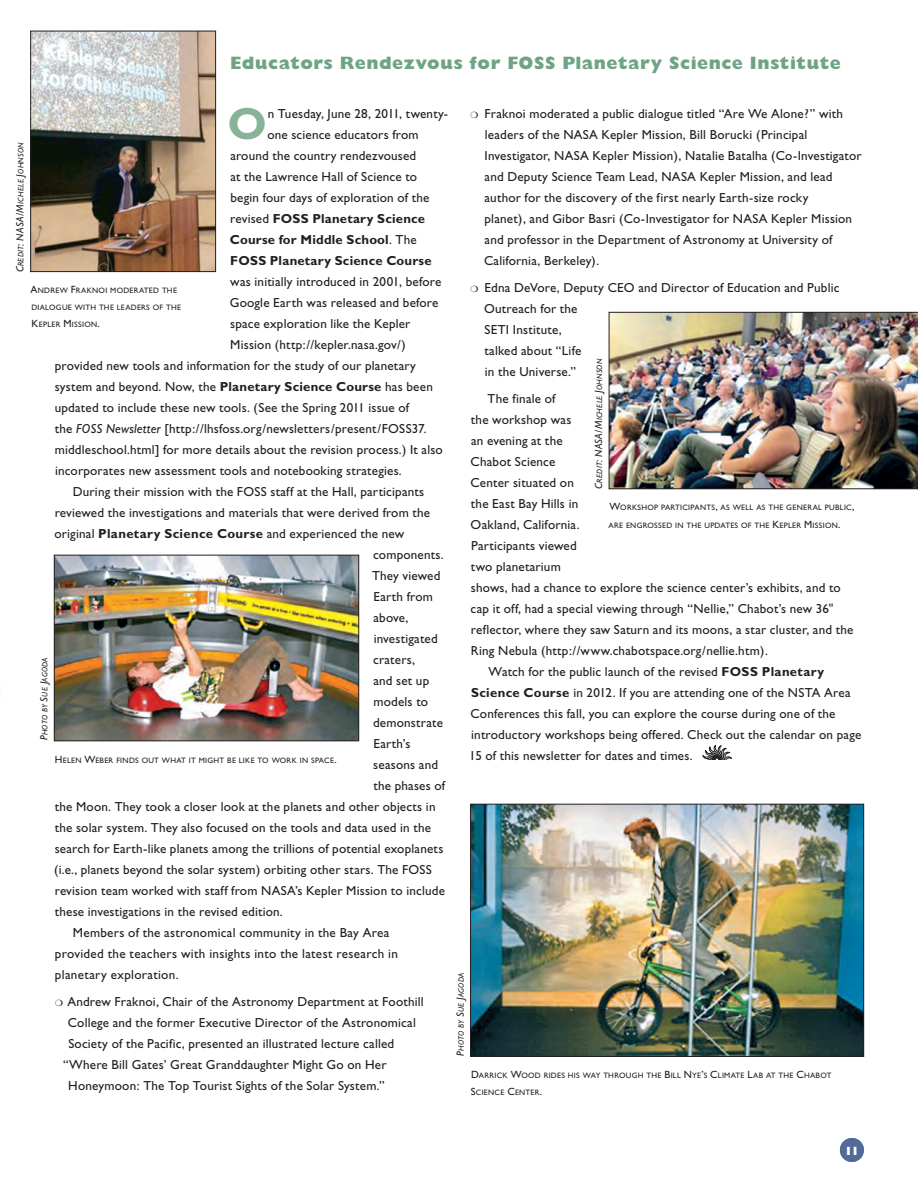
<style>
.page{position:relative;width:918px;height:1188px;background:#fff}
.page>*{position:absolute;margin:0;border:0;box-sizing:border-box;transform-origin:0 0}
.t1{font:700 45.15px "Gill Sans";color:#88b398}
.t2{font:800 18px "Gill Sans";letter-spacing:.03em;color:#6ea484}
.t3{font:13.2px/21px "Gill Sans";letter-spacing:.015em;color:#231f20}
.t4{font:700 13.2px "Gill Sans";letter-spacing:.015em;color:#231f20}
.t5{font:800 12px "Gill Sans";color:#fff}
.t6{font:7.8px "Gill Sans";letter-spacing:.035em;color:#231f20}
.t7{font:italic 7.8px "Gill Sans";letter-spacing:.03em;color:#231f20}
.s1{font-weight:700}
.s2{font-weight:400}
.s3{font-style:italic}
.s4{font-size:10.5px}
</style>
<div class="page">
<div style="left:840px;top:1138px;width:24px;height:24px;background:#516a98;border-radius:50%"></div>
<svg style="left:702px;top:745px;width:30px;height:15px"></svg>
<img style="left:32px;top:33px;width:182px;height:237px">
<div style="left:30px;top:31px;width:186px;height:241px;border:1px solid #231f20"></div>
<img style="left:609px;top:312px;width:309px;height:177px">
<img style="left:472px;top:806px;width:390px;height:249px">
<div style="left:470px;top:804px;width:394px;height:253px;border:1px solid #231f20"></div>
<img style="left:56px;top:557px;width:301px;height:182px">
<div style="left:54px;top:555px;width:305px;height:186px;border:1px solid #231f20"></div>
<h2 class="t2" style="left:230px;top:52px;width:612px">Educators Rendezvous for FOSS Planetary Science Institute</h2>
<p class="t3" style="left:484px;top:103px;width:379px;text-indent:-13px">❍ Fraknoi moderated a public dialogue titled “Are We Alone?” with leaders of the NASA Kepler Mission, Bill Borucki (Principal Investigator, NASA Kepler Mission), Natalie Batalha (Co-Investigator and Deputy Science Team Lead, NASA Kepler Mission, and lead author for the discovery of the first nearly Earth-size rocky<br>planet), and Gibor Basri (Co-Investigator for NASA Kepler Mission and professor in the Department of Astronomy at University of California, Berkeley).</p>
<p class="t3" style="left:484px;top:277px;width:357px;text-indent:-13px">❍ Edna DeVore, Deputy CEO and Director of Education and Public<br>Outreach for the<br>SETI Institute,<br>talked about “Life<br>in the Universe.”</p>
<p class="t3" style="left:488px;top:388px;width:69px">The finale of</p>
<p class="t3" style="left:471px;top:409px;width:102px">the workshop was</p>
<p class="t3" style="left:471px;top:430px;width:93px">an evening at the</p>
<p class="t3" style="left:471px;top:451px;width:86px">Chabot Science</p>
<p class="t3" style="left:471px;top:472px;width:105px">Center situated on</p>
<p class="t3" style="left:471px;top:493px;width:109px">the East Bay Hills in</p>
<p class="t3" style="left:471px;top:514px;width:110px">Oakland, California.</p>
<p class="t3" style="left:471px;top:535px;width:107px">Participants viewed</p>
<p class="t3" style="left:471px;top:556px;width:91px">two planetarium</p>
<p class="t3" style="left:471px;top:577px;width:372px">shows, had a chance to explore the science center’s exhibits, and to</p>
<p class="t3" style="left:471px;top:598px;width:364px">cap it off, had a special viewing through “Nellie,” Chabot’s new 36"</p>
<p class="t3" style="left:471px;top:619px;width:384px">reflector, where they saw Saturn and its moons, a star cluster, and the</p>
<p class="t3" style="left:471px;top:640px;width:298px">Ring Nebula (http://www.chabotspace.org/nellie.htm).</p>
<p class="t3" style="left:489px;top:661px;width:337px">Watch for the public launch of the revised <span class="s1">FOSS Planetary</span></p>
<p class="t3" style="left:471px;top:682px;width:381px"><span class="s1">Science Course</span> in 2012. If you are attending one of the NSTA Area</p>
<p class="t3" style="left:471px;top:703px;width:367px">Conferences this fall, you can explore the course during one of the</p>
<p class="t3" style="left:471px;top:724px;width:392px">introductory workshops being offered. Check out the calendar on page</p>
<p class="t3" style="left:469px;top:745px;width:225px">15 of this newsletter for dates and times.</p>
<h1 class="t1" style="left:227px;top:97px;width:41px">O</h1>
<p class="t3" style="left:268px;top:103px;width:182px">n Tuesday, June 28, 2011, twenty-</p>
<p class="t3" style="left:267px;top:124px;width:153px">one science educators from</p>
<p class="t3" style="left:230px;top:145px;width:187px">around the country rendezvoused</p>
<p class="t3" style="left:230px;top:166px;width:188px">at the Lawrence Hall of Science to</p>
<p class="t3" style="left:231px;top:187px;width:200px">begin four days of exploration of the</p>
<p class="t4" style="left:230px;top:211px;width:196px"><span class="s2">revised</span> FOSS Planetary Science</p>
<p class="t4" style="left:230px;top:232px;width:188px">Course for Middle School<span class="s2">. The</span></p>
<p class="t4" style="left:230px;top:253px;width:203px">FOSS Planetary Science Course</p>
<p class="t3" style="left:230px;top:271px;width:213px">was initially introduced in 2001, before</p>
<p class="t3" style="left:230px;top:292px;width:210px">Google Earth was released and before</p>
<p class="t3" style="left:230px;top:313px;width:182px">space exploration like the Kepler</p>
<p class="t3" style="left:230px;top:334px;width:177px">Mission (http://kepler.nasa.gov/)</p>
<p class="t3" style="left:55px;top:355px;width:363px">provided new tools and information for the study of our planetary</p>
<p class="t3" style="left:55px;top:376px;width:380px">system and beyond. Now, the <span class="s1">Planetary Science Course</span> has been</p>
<p class="t3" style="left:55px;top:397px;width:356px">updated to include these new tools. (See the Spring 2011 issue of</p>
<p class="t3" style="left:55px;top:418px;width:373px">the <span class="s3">FOSS Newsletter</span> [http://lhsfoss.org/newsletters/present/FOSS37.</p>
<p class="t3" style="left:55px;top:439px;width:389px">middleschool.html] for more details about the revision process.) It also</p>
<p class="t3" style="left:55px;top:460px;width:348px">incorporates new assessment tools and notebooking strategies.</p>
<p class="t3" style="left:73px;top:481px;width:353px">During their mission with the FOSS staff at the Hall, participants</p>
<p class="t3" style="left:55px;top:502px;width:377px">reviewed the investigations and materials that were derived from the</p>
<p class="t3" style="left:55px;top:523px;width:351px">original <span class="s1">Planetary Science Course</span> and experienced the new</p>
<p class="t3" style="left:373px;top:544px;width:72px">components.</p>
<p class="t3" style="left:372px;top:565px;width:70px">They viewed</p>
<p class="t3" style="left:373px;top:586px;width:61px">Earth from</p>
<p class="t3" style="left:373px;top:607px;width:37px">above,</p>
<p class="t3" style="left:374px;top:628px;width:66px">investigated</p>
<p class="t3" style="left:373px;top:649px;width:43px">craters,</p>
<p class="t3" style="left:373px;top:670px;width:57px">and set up</p>
<p class="t3" style="left:373px;top:691px;width:56px">models to</p>
<p class="t3" style="left:373px;top:712px;width:71px">demonstrate</p>
<p class="t3" style="left:373px;top:733px;width:38px">Earth’s</p>
<p class="t3" style="left:373px;top:754px;width:66px">seasons and</p>
<p class="t3" style="left:373px;top:775px;width:73px">the phases of</p>
<p class="t3" style="left:55px;top:796px;width:382px">the Moon. They took a closer look at the planets and other objects in</p>
<p class="t3" style="left:55px;top:817px;width:378px">the solar system. They also focused on the tools and data used in the</p>
<p class="t3" style="left:55px;top:838px;width:390px">search for Earth-like planets among the trillions of potential exoplanets</p>
<p class="t3" style="left:54px;top:859px;width:379px">(i.e., planets beyond the solar system) orbiting other stars. The FOSS</p>
<p class="t3" style="left:55px;top:880px;width:392px">revision team worked with staff from NASA’s Kepler Mission to include</p>
<p class="t3" style="left:55px;top:901px;width:229px">these investigations in the revised edition.</p>
<p class="t3" style="left:73px;top:922px;width:318px">Members of the astronomical community in the Bay Area</p>
<p class="t3" style="left:55px;top:943px;width:345px">provided the teachers with insights into the latest research in</p>
<p class="t3" style="left:55px;top:964px;width:125px">planetary exploration.</p>
<p class="t3" style="left:55px;top:991px;width:370px">❍ Andrew Fraknoi, Chair of the Astronomy Department at Foothill</p>
<p class="t3" style="left:68px;top:1012px;width:350px">College and the former Executive Director of the Astronomical</p>
<p class="t3" style="left:68px;top:1033px;width:327px">Society of the Pacific, presented an illustrated lecture called</p>
<p class="t3" style="left:63px;top:1054px;width:325px">“Where Bill Gates’ Great Granddaughter Might Go on Her</p>
<p class="t3" style="left:68px;top:1075px;width:318px">Honeymoon: The Top Tourist Sights of the Solar System.”</p>
<p class="t7" style="left:16px;top:272px;width:131px;rotate:-90deg"><span class="s4">C</span>redit<span class="s4">: NASA/M</span>ichele <span class="s4">J</span>ohnson</p>
<p class="t6" style="left:30px;top:285px;width:148px"><span class="s4">A</span>NDREW <span class="s4">F</span>RAKNOI MODERATED THE</p>
<p class="t6" style="left:31px;top:303px;width:151px">DIALOGUE WITH THE LEADERS OF THE</p>
<p class="t6" style="left:32px;top:320px;width:70px"><span class="s4">K</span>EPLER <span class="s4">M</span> ISSION<span class="s4">.</span></p>
<p class="t7" style="left:595px;top:489px;width:131px;rotate:-90deg"><span class="s4">C</span>redit<span class="s4">: NASA/M</span>ichele <span class="s4">J</span>ohnson</p>
<p class="t6" style="left:610px;top:503px;width:247px"><span class="s4">W</span>ORKSHOP PARTICIPANTS<span class="s4">,</span> AS WELL AS THE GENERAL PUBLIC<span class="s4">,</span></p>
<p class="t6" style="left:609px;top:521px;width:233px">ARE ENGROSSED IN THE UPDATES OF THE <span class="s4">K</span>EPLER <span class="s4">M</span> ISSION<span class="s4">.</span></p>
<p class="t7" style="left:41px;top:740px;width:85px;rotate:-90deg"><span class="s4">P</span>hoto by <span class="s4">S</span>ue <span class="s4">J</span>agoda</p>
<p class="t6" style="left:55px;top:756px;width:283px"><span class="s4">H</span> ELEN <span class="s4">W</span>EBER FINDS OUT WHAT IT MIGHT BE LIKE TO WORK IN SPACE<span class="s4">.</span></p>
<p class="t7" style="left:457px;top:1056px;width:85px;rotate:-90deg"><span class="s4">P</span>hoto by <span class="s4">S</span>ue <span class="s4">J</span>agoda</p>
<p class="t6" style="left:471px;top:1071px;width:362px"><span class="s4">D</span>ARRICK <span class="s4">W</span>OOD RIDES HIS WAY THROUGH THE <span class="s4">B</span>ILL <span class="s4">N</span>YE<span class="s4">’</span>S <span class="s4">C</span>LIMATE <span class="s4">L</span>AB AT THE <span class="s4">C</span>HABOT</p>
<p class="t6" style="left:471px;top:1088px;width:73px"><span class="s4">S</span>CIENCE <span class="s4">C</span>ENTER<span class="s4">.</span></p>
<p class="t5" style="left:844px;top:1143px;width:16px">11</p>
</div>
